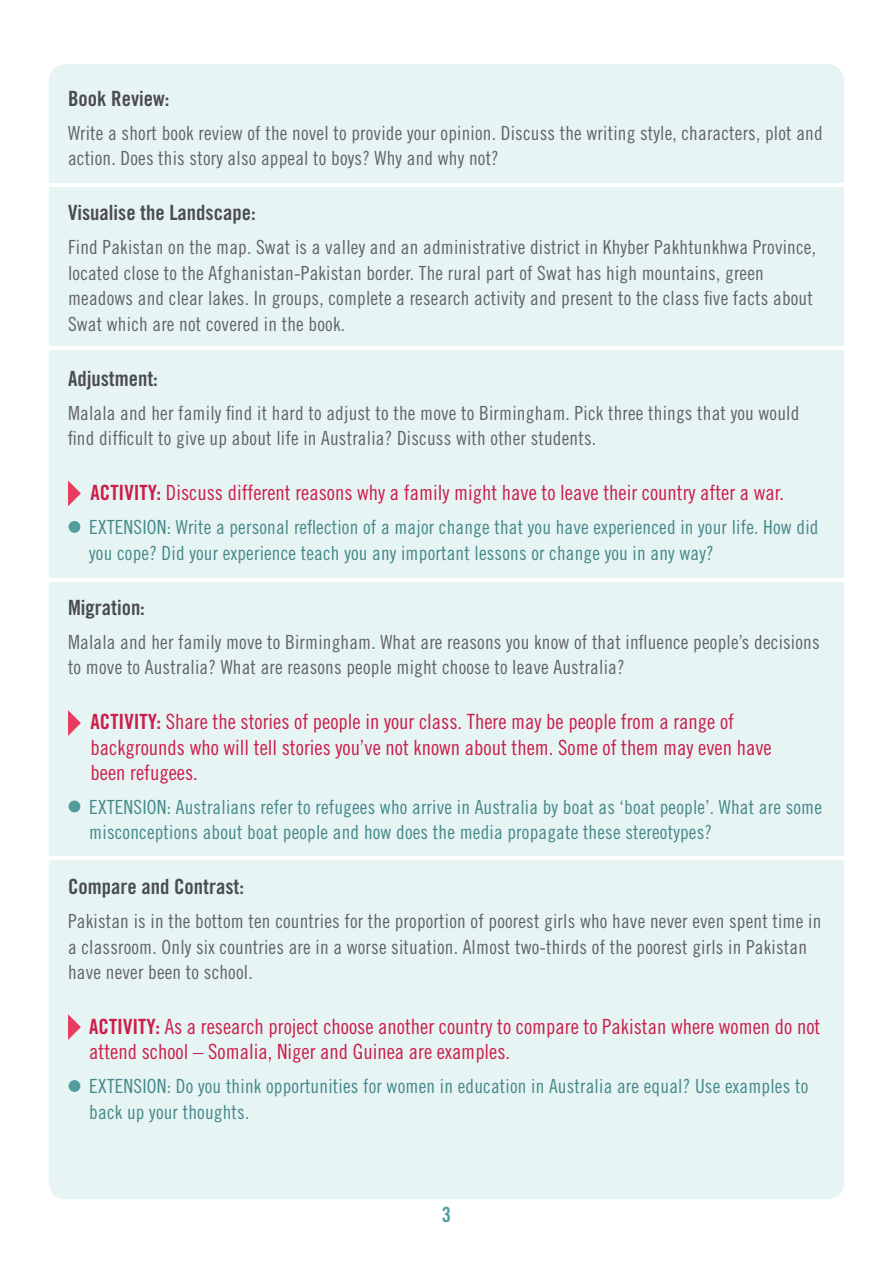
<style>
.page{position:relative;width:893px;height:1263px;background:#fff}
.page>*{position:absolute;margin:0;border:0;box-sizing:border-box;transform-origin:0 0}
.t1{font:21px/25.2px "Trade Gothic Cond Eighteen";color:#cb1e4a}
.t2{font:21px "Trade Gothic Bold Cond Twenty";color:#4b4c4d}
.t3{font:21px "Trade Gothic Bold Cond Twenty";color:#519c9d}
.t4{font:19.5px/25.5px "Trade Gothic Cond Eighteen";letter-spacing:.01em;color:#636366}
.t5{font:19.5px/25.5px "Trade Gothic Cond Eighteen";letter-spacing:.01em;color:#458889}
.s1{font-family:"Trade Gothic Bold Cond Twenty"}
</style>
<div class="page">
<div style="left:49px;top:64px;width:795px;height:1135px;background:#e7f4f4;border-radius:17px"></div>
<svg style="left:68px;top:480px;width:13px;height:26px"></svg>
<svg style="left:68px;top:710px;width:13px;height:26px"></svg>
<svg style="left:68px;top:1014px;width:13px;height:26px"></svg>
<div style="left:69px;top:800px;width:11px;height:12px;background:#519c9d;border-radius:50%"></div>
<div style="left:69px;top:521px;width:11px;height:12px;background:#519c9d;border-radius:50%"></div>
<div style="left:69px;top:1080px;width:11px;height:12px;background:#519c9d;border-radius:50%"></div>
<hr style="left:9px;top:347px;width:884px;height:3px;background:#fff">
<hr style="left:9px;top:578px;width:884px;height:3px;background:#fff">
<hr style="left:9px;top:184px;width:884px;height:3px;background:#fff">
<hr style="left:9px;top:857px;width:884px;height:3px;background:#fff">
<p class="t2" style="left:68px;top:85px;width:103px">Book Review:</p>
<p class="t4" style="left:68px;top:120px;width:756px">Write a short book review of the novel to provide your opinion. Discuss the writing style, characters, plot and action. Does this story also appeal to boys? Why and why not?</p>
<p class="t2" style="left:68px;top:200px;width:189px">Visualise the Landscape:</p>
<p class="t4" style="left:68px;top:234px;width:749px">Find Pakistan on the map. Swat is a valley and an administrative district in Khyber Pakhtunkhwa Province, located close to the Afghanistan-Pakistan border. The rural part of Swat has high mountains, green meadows and clear lakes. In groups, complete a research activity and present to the class five facts about Swat which are not covered in the book.</p>
<p class="t2" style="left:68px;top:365px;width:91px">Adjustment:</p>
<p class="t4" style="left:68px;top:400px;width:733px">Malala and her family find it hard to adjust to the move to Birmingham. Pick three things that you would find difficult to give up about life in Australia? Discuss with other students.</p>
<p class="t1" style="left:91px;top:480px;width:695px"><span class="s1">ACTIVITY:</span> Discuss different reasons why a family might have to leave their country after a war.</p>
<p class="t5" style="left:89px;top:514px;width:731px">EXTENSION: Write a personal reflection of a major change that you have experienced in your life. How did you cope? Did your experience teach you any important lessons or change you in any way?</p>
<p class="t2" style="left:68px;top:595px;width:78px">Migration:</p>
<p class="t4" style="left:68px;top:629px;width:753px">Malala and her family move to Birmingham. What are reasons you know of that influence people’s decisions to move to Australia? What are reasons people might choose to leave Australia?</p>
<p class="t1" style="left:91px;top:709px;width:683px"><span class="s1">ACTIVITY:</span> Share the stories of people in your class. There may be people from a range of backgrounds who will tell stories you’ve not known about them. Some of them may even have been refugees.</p>
<p class="t5" style="left:89px;top:794px;width:734px">EXTENSION: Australians refer to refugees who arrive in Australia by boat as ‘boat people’. What are some misconceptions about boat people and how does the media propagate these stereotypes?</p>
<p class="t2" style="left:68px;top:874px;width:178px">Compare and Contrast:</p>
<p class="t4" style="left:68px;top:908px;width:755px">Pakistan is in the bottom ten countries for the proportion of poorest girls who have never even spent time in a classroom. Only six countries are in a worse situation. Almost two-thirds of the poorest girls in Pakistan have never been to school.</p>
<p class="t1" style="left:89px;top:1014px;width:732px"><span class="s1">ACTIVITY:</span> As a research project choose another country to compare to Pakistan where women do not attend school – Somalia, Niger and Guinea are examples.</p>
<p class="t5" style="left:89px;top:1073px;width:720px">EXTENSION: Do you think opportunities for women in education in Australia are equal? Use examples to back up your thoughts.</p>
<p class="t3" style="left:442px;top:1201px;width:11px">3</p>
</div>
